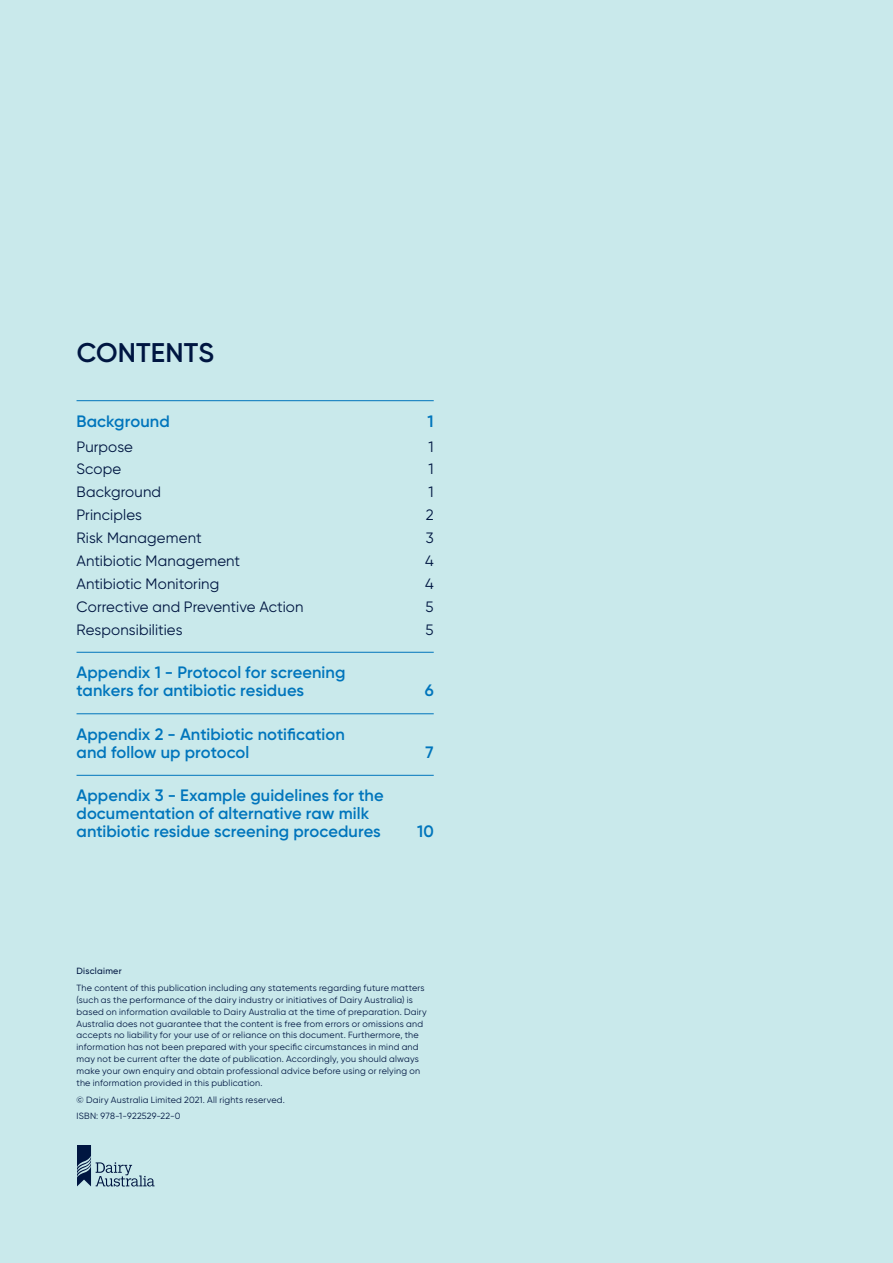
<style>
.page{position:relative;width:893px;height:1263px;background:#c9e9eb}
.page>*{position:absolute;margin:0;border:0;box-sizing:border-box;transform-origin:0 0}
.t1{font:600 27px "Gilroy";color:#001641}
.t2{font:600 16.5px/18px "Gilroy";letter-spacing:.005em;color:#0075bc}
.t3{font:15px "Gilroy";letter-spacing:.01em;color:#001641}
.t4{font:9px/12px "Gilroy";letter-spacing:.025em;color:#001641}
.t5{font:500 9px "Gilroy";letter-spacing:.03em;color:#001641}
</style>
<div class="page">
<hr style="left:77px;top:400px;width:357px;height:1px;background:#0075bc">
<hr style="left:77px;top:652px;width:357px;height:1px;background:#0075bc">
<hr style="left:77px;top:713px;width:357px;height:1px;background:#0075bc">
<hr style="left:77px;top:775px;width:357px;height:1px;background:#0075bc">
<svg style="left:77px;top:1146px;width:78px;height:40px"></svg>
<h1 class="t1" style="left:77px;top:336px;width:139px">CONTENTS</h1>
<h2 class="t2" style="left:77px;top:412px;width:95px">Background</h2>
<h2 class="t2" style="left:428px;top:412px;width:8px">1</h2>
<h3 class="t3" style="left:77px;top:437px;width:58px">Purpose</h3>
<h3 class="t3" style="left:429px;top:437px;width:7px">1</h3>
<h3 class="t3" style="left:77px;top:460px;width:46px">Scope</h3>
<h3 class="t3" style="left:429px;top:460px;width:7px">1</h3>
<h3 class="t3" style="left:77px;top:483px;width:86px">Background</h3>
<h3 class="t3" style="left:429px;top:483px;width:7px">1</h3>
<h3 class="t3" style="left:77px;top:506px;width:67px">Principles</h3>
<h3 class="t3" style="left:426px;top:506px;width:9px">2</h3>
<h3 class="t3" style="left:77px;top:529px;width:127px">Risk Management</h3>
<h3 class="t3" style="left:426px;top:529px;width:9px">3</h3>
<h3 class="t3" style="left:77px;top:552px;width:165px">Antibiotic Management</h3>
<h3 class="t3" style="left:425px;top:552px;width:10px">4</h3>
<h3 class="t3" style="left:77px;top:574px;width:144px">Antibiotic Monitoring</h3>
<h3 class="t3" style="left:425px;top:574px;width:10px">4</h3>
<h3 class="t3" style="left:77px;top:597px;width:228px">Corrective and Preventive Action</h3>
<h3 class="t3" style="left:426px;top:597px;width:10px">5</h3>
<h3 class="t3" style="left:77px;top:620px;width:108px">Responsibilities</h3>
<h3 class="t3" style="left:426px;top:620px;width:10px">5</h3>
<h2 class="t2" style="left:77px;top:663px;width:270px">Appendix 1 - Protocol for screening tankers for antibiotic residues</h2>
<h2 class="t2" style="left:425px;top:681px;width:10px">6</h2>
<h2 class="t2" style="left:77px;top:725px;width:270px">Appendix 2 - Antibiotic notification and follow up protocol</h2>
<h2 class="t2" style="left:77px;top:786px;width:309px">Appendix 3 - Example guidelines for the documentation of alternative raw milk antibiotic residue screening procedures</h2>
<h2 class="t2" style="left:426px;top:743px;width:10px">7</h2>
<h2 class="t2" style="left:417px;top:822px;width:18px">10</h2>
<p class="t5" style="left:77px;top:965px;width:47px">Disclaimer</p>
<p class="t4" style="left:77px;top:981px;width:352px">The content of this publication including any statements regarding future matters (such as the performance of the dairy industry or initiatives of Dairy Australia) is based on information available to Dairy Australia at the time of preparation. Dairy Australia does not guarantee that the content is free from errors or omissions and accepts no liability for your use of or reliance on this document. Furthermore, the information has not been prepared with your specific circumstances in mind and may not be current after the date of publication. Accordingly, you should always make your own enquiry and obtain professional advice before using or relying on the information provided in this publication.</p>
<p class="t4" style="left:77px;top:1091px;width:210px;line-height:16.2px">© Dairy Australia Limited 2021. All rights reserved.<br>ISBN: 978-1-922529-22-0</p>
</div>
